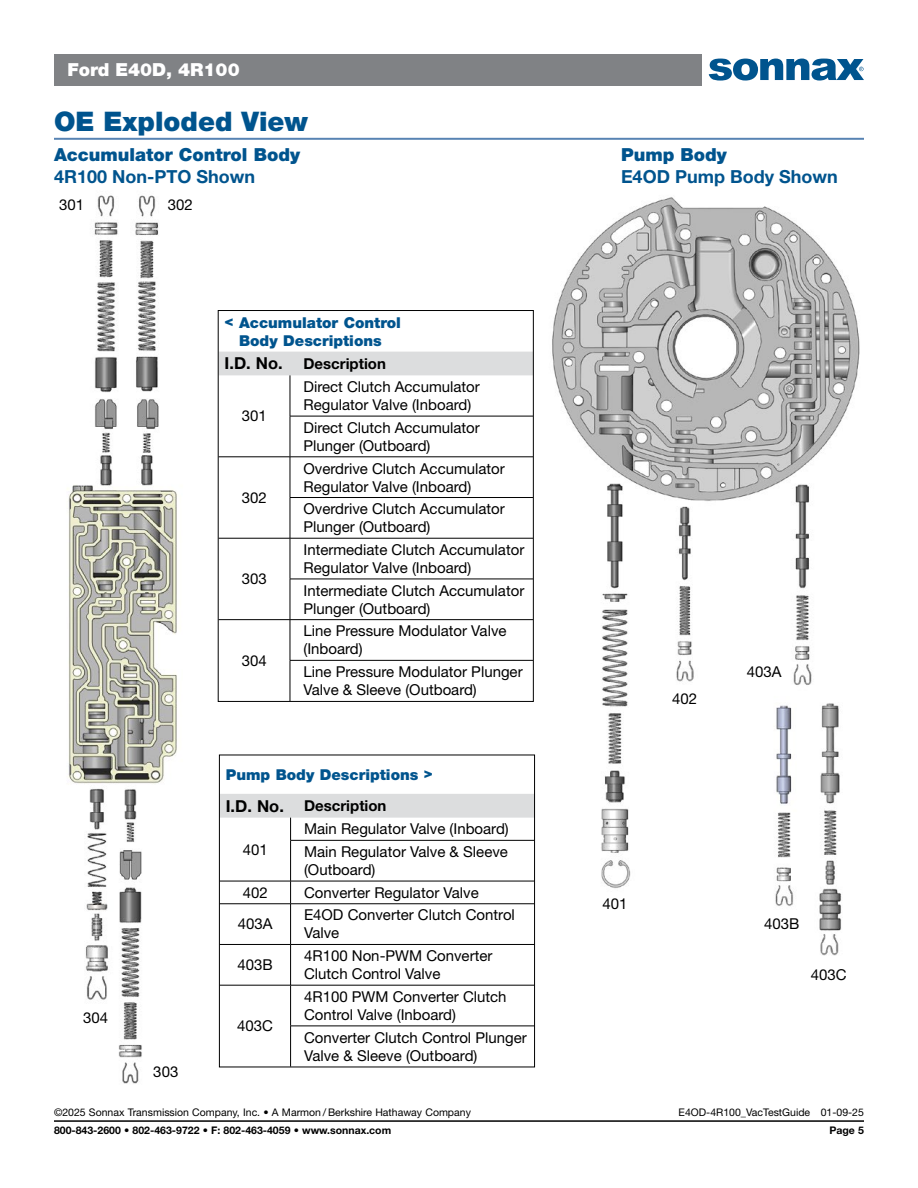
<style>
.page{position:relative;width:918px;height:1188px;background:#fff}
.page>*{position:absolute;margin:0;border:0;box-sizing:border-box;transform-origin:0 0}
.t1{font:900 27px "Helvetica Neue LT Std";color:#00548e}
.t2{font:700 18px "Helvetica Neue LT Std";color:#00548e}
.t3{font:900 18px "Helvetica Neue LT Std";color:#00548e}
.t4{font:900 18px "Helvetica Neue LT Std";color:#fff}
.t5{font:700 16.5px "Helvetica Neue LT Std";color:#000}
.t6{font:15px/18px "Helvetica Neue LT Std";color:#000}
.t7{font:900 15px/18px "Helvetica Neue LT Std";color:#00548e;text-align:center}
.t8{font:700 15px "Helvetica Neue LT Std";color:#000}
.t9{font:10.5px "Helvetica Neue LT Std";color:#000}
.t10{font:700 10.5px "Helvetica Neue LT Std";color:#000}
.s1{font-weight:700;font-size:16.5px;color:#000}
.s2{font-weight:700;color:#000}
</style>
<div class="page">
<img style="left:552px;top:197px;width:308px;height:759px">
<div style="left:220px;top:352px;width:312px;height:23px;background:#dcddde"></div>
<hr style="left:290px;top:375px;width:1px;height:41px;background:#000">
<hr style="left:290px;top:416px;width:243px;height:1px;background:#000">
<hr style="left:290px;top:416px;width:1px;height:41px;background:#000">
<hr style="left:219px;top:457px;width:71px;height:1px;background:#000">
<hr style="left:290px;top:457px;width:243px;height:1px;background:#000">
<hr style="left:290px;top:457px;width:1px;height:40px;background:#000">
<hr style="left:290px;top:497px;width:243px;height:1px;background:#000">
<hr style="left:290px;top:498px;width:1px;height:40px;background:#000">
<hr style="left:219px;top:538px;width:71px;height:1px;background:#000">
<hr style="left:290px;top:538px;width:243px;height:1px;background:#000">
<hr style="left:290px;top:538px;width:1px;height:41px;background:#000">
<hr style="left:290px;top:579px;width:243px;height:1px;background:#000">
<hr style="left:290px;top:579px;width:1px;height:40px;background:#000">
<hr style="left:219px;top:619px;width:71px;height:1px;background:#000">
<hr style="left:290px;top:619px;width:243px;height:1px;background:#000">
<hr style="left:290px;top:620px;width:1px;height:40px;background:#000">
<hr style="left:290px;top:660px;width:243px;height:1px;background:#000">
<hr style="left:290px;top:661px;width:1px;height:40px;background:#000">
<div style="left:218px;top:310px;width:316px;height:392px;border:1px solid #000"></div>
<img style="left:67px;top:195px;width:110px;height:889px">
<svg style="left:221px;top:794px;width:312px;height:46px"></svg>
<hr style="left:290px;top:840px;width:244px;height:1px;background:#000">
<hr style="left:290px;top:841px;width:1px;height:40px;background:#000">
<hr style="left:220px;top:881px;width:71px;height:1px;background:#000">
<hr style="left:291px;top:881px;width:243px;height:1px;background:#000">
<svg style="left:290px;top:881px;width:1px;height:23px"></svg>
<hr style="left:220px;top:904px;width:71px;height:1px;background:#000">
<hr style="left:291px;top:904px;width:243px;height:1px;background:#000">
<hr style="left:290px;top:904px;width:1px;height:40px;background:#000">
<hr style="left:220px;top:944px;width:71px;height:1px;background:#000">
<hr style="left:291px;top:944px;width:243px;height:1px;background:#000">
<hr style="left:290px;top:945px;width:1px;height:40px;background:#000">
<hr style="left:220px;top:985px;width:71px;height:1px;background:#000">
<hr style="left:291px;top:985px;width:243px;height:1px;background:#000">
<hr style="left:290px;top:985px;width:1px;height:41px;background:#000">
<hr style="left:290px;top:1026px;width:244px;height:1px;background:#000">
<hr style="left:290px;top:1026px;width:1px;height:41px;background:#000">
<div style="left:219px;top:755px;width:316px;height:312px;border:1px solid #000"></div>
<hr style="left:54px;top:1120px;width:810px;height:2px;background:#000">
<div style="left:54px;top:54px;width:647px;height:31px;background:#808285"></div>
<svg style="left:709px;top:59px;width:155px;height:22px"></svg>
<hr style="left:54px;top:138px;width:810px;height:2px;background:#5783b3">
<p class="t4" style="left:68px;top:59px;width:174px">Ford E40D, 4R100</p>
<h1 class="t1" style="left:54px;top:105px;width:256px">OE Exploded View</h1>
<p class="t3" style="left:54px;top:144px;width:248px">Accumulator Control Body</p>
<p class="t2" style="left:54px;top:165px;width:203px">4R100 Non-PTO Shown</p>
<p class="t6" style="left:59px;top:196px;width:27px">301</p>
<p class="t6" style="left:168px;top:196px;width:27px">302</p>
<p class="t6" style="left:83px;top:1009px;width:27px">304</p>
<p class="t6" style="left:153px;top:1062px;width:27px">303</p>
<p class="t7" style="left:225px;top:313px;width:178px">&lt; Accumulator Control<br>Body Descriptions</p>
<p class="t5" style="left:225px;top:353px;width:60px">I.D. No.</p>
<p class="t8" style="left:303px;top:354px;width:84px">Description</p>
<p class="t6" style="left:242px;top:407px;width:27px">301</p>
<p class="t6" style="left:303px;top:378px;width:178px">Direct Clutch Accumulator<br>Regulator Valve (Inboard)</p>
<p class="t6" style="left:303px;top:418px;width:178px">Direct Clutch Accumulator<br>Plunger (Outboard)</p>
<p class="t6" style="left:242px;top:488px;width:27px">302</p>
<p class="t6" style="left:242px;top:570px;width:27px">303</p>
<p class="t6" style="left:242px;top:651px;width:27px">304</p>
<p class="t6" style="left:303px;top:459px;width:203px">Overdrive Clutch Accumulator<br>Regulator Valve (Inboard)</p>
<p class="t6" style="left:303px;top:500px;width:203px">Overdrive Clutch Accumulator<br>Plunger (Outboard)</p>
<p class="t6" style="left:303px;top:540px;width:222px">Intermediate Clutch Accumulator<br>Regulator Valve (Inboard)</p>
<p class="t6" style="left:303px;top:581px;width:222px">Intermediate Clutch Accumulator<br>Plunger (Outboard)</p>
<p class="t6" style="left:303px;top:622px;width:205px">Line Pressure Modulator Valve (Inboard)</p>
<p class="t6" style="left:303px;top:663px;width:221px">Line Pressure Modulator Plunger<br>Valve &amp; Sleeve (Outboard)</p>
<p class="t7" style="left:226px;top:759px;width:209px;line-height:31.2px;text-align:left">Pump Body Descriptions &gt;<br><span class="s1">I.D. No.</span> <span class="s2">Description</span></p>
<p class="t6" style="left:243px;top:840px;width:27px">401</p>
<p class="t6" style="left:304px;top:817px;width:206px;line-height:22.6px">Main Regulator Valve (Inboard)<br>Main Regulator Valve &amp; Sleeve</p>
<p class="t6" style="left:304px;top:861px;width:73px">(Outboard)</p>
<p class="t6" style="left:243px;top:883px;width:27px">402</p>
<p class="t6" style="left:304px;top:883px;width:176px">Converter Regulator Valve</p>
<p class="t6" style="left:238px;top:915px;width:36px">403A</p>
<p class="t6" style="left:304px;top:906px;width:212px">E4OD Converter Clutch Control<br>Valve</p>
<p class="t6" style="left:238px;top:956px;width:37px">403B</p>
<p class="t6" style="left:304px;top:947px;width:190px">4R100 Non-PWM Converter<br>Clutch Control Valve</p>
<p class="t6" style="left:237px;top:1017px;width:37px">403C</p>
<p class="t6" style="left:304px;top:987px;width:204px">4R100 PWM Converter Clutch<br>Control Valve (Inboard)</p>
<p class="t6" style="left:304px;top:1028px;width:224px">Converter Clutch Control Plunger<br>Valve &amp; Sleeve (Outboard)</p>
<p class="t3" style="left:621px;top:144px;width:107px">Pump Body</p>
<p class="t2" style="left:621px;top:165px;width:218px">E4OD Pump Body Shown</p>
<p class="t6" style="left:672px;top:690px;width:27px">402</p>
<p class="t6" style="left:747px;top:663px;width:36px">403A</p>
<p class="t6" style="left:603px;top:895px;width:27px">401</p>
<p class="t6" style="left:764px;top:914px;width:37px">403B</p>
<p class="t6" style="left:811px;top:965px;width:37px">403C</p>
<p class="t9" style="left:54px;top:1106px;width:418px">©2025 Sonnax Transmission Company, Inc. • A Marmon / Berkshire Hathaway Company</p>
<p class="t9" style="left:679px;top:1106px;width:187px">E4OD-4R100_VacTestGuide 01-09-25</p>
<p class="t10" style="left:54px;top:1124px;width:339px">800-843-2600 • 802-463-9722 • F: 802-463-4059 • www.sonnax.com</p>
<p class="t10" style="left:829px;top:1124px;width:36px">Page 5</p>
</div>
